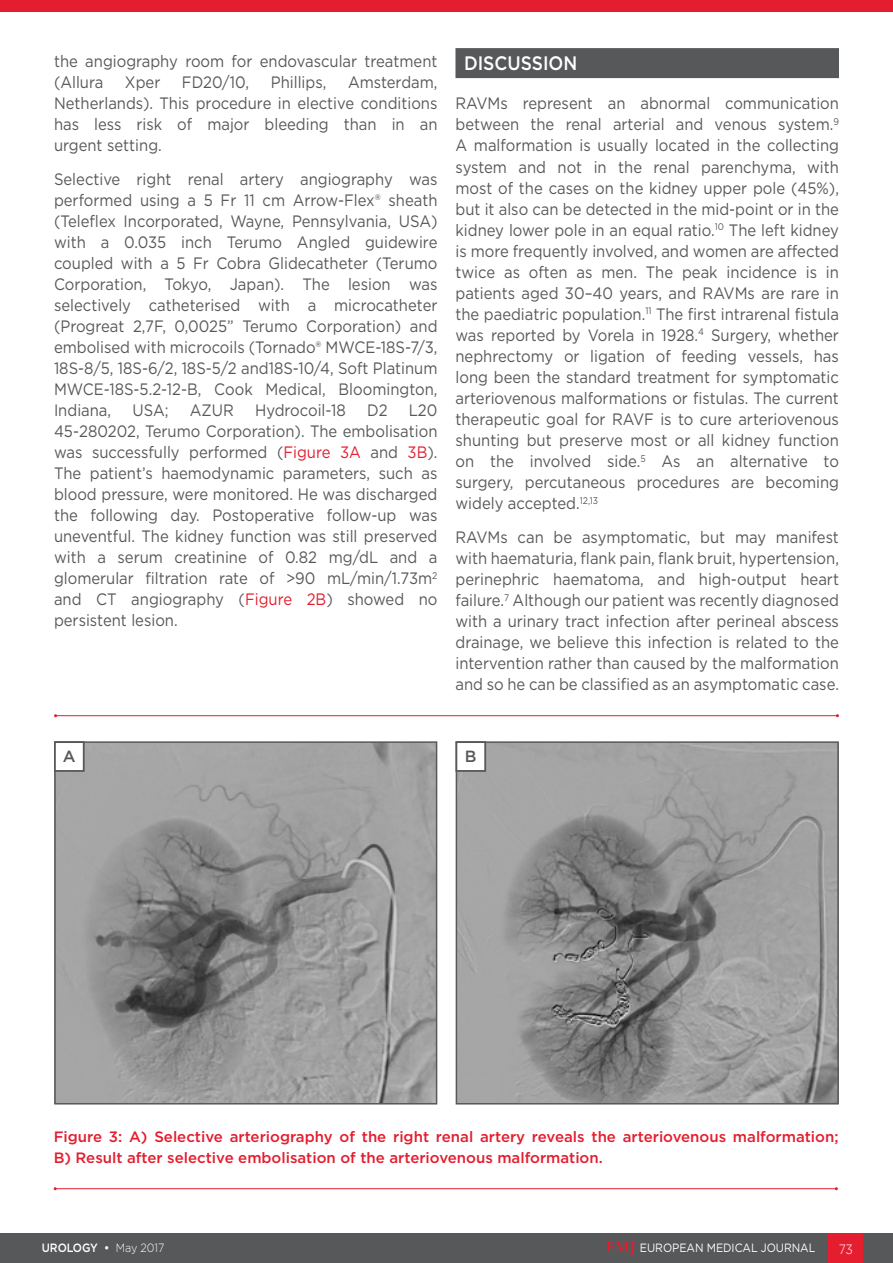
<style>
.page{position:relative;width:893px;height:1263px;background:#fff}
.page>*{position:absolute;margin:0;border:0;box-sizing:border-box;transform-origin:0 0}
._8__Heading_1{font:500 19.5px "Gotham";color:#fff;scale:.9 1}
._11__Main_text{font:16.5px/21px "Gotham";color:#57585a;text-align:justify;scale:.9 1}
._13__Figure_Table_Fo{font:500 16.2px "Gotham";color:#57585a}
._12_b_Figure___Table{font:500 15px/21px "Gotham";color:#e41d2f}
.t1{font:300 13.5px "Gotham";color:#fff;scale:.9 1}
.t2{font:12px "Gotham";letter-spacing:-.005em;color:#fff;scale:.9 1}
.t3{font:500 12px "Gotham";letter-spacing:-.005em;color:#fff;scale:.9 1}
.s1{color:#e41d2f}
.s2{font-weight:300}
.s3{font-family:"Palatino Linotype";font-weight:700;font-size:15px;color:#e41d2f}
</style>
<div class="page">
<div style="left:0;top:1233px;width:893px;height:30px;background:#57585a"></div>
<div style="left:829px;top:1233px;width:34px;height:30px;background:#e41d2f"></div>
<hr style="left:56px;top:715px;width:781px;height:1px;background:#e41d2f">
<hr style="left:55px;top:1188px;width:781px;height:1px;background:#e41d2f">
<img style="left:57px;top:744px;width:377px;height:357px">
<div style="left:54px;top:741px;width:383px;height:363px;border:2px solid #57585a"></div>
<img style="left:459px;top:744px;width:377px;height:357px">
<div style="left:456px;top:741px;width:383px;height:363px;border:2px solid #57585a"></div>
<div style="left:55px;top:742px;width:29px;height:29px;background:#fff"></div>
<div style="left:54px;top:741px;width:31px;height:31px;border:2px solid #57585a"></div>
<div style="left:456px;top:742px;width:29px;height:29px;background:#fff"></div>
<div style="left:455px;top:741px;width:31px;height:31px;border:2px solid #57585a"></div>
<div style="left:455px;top:48px;width:384px;height:30px;background:#57585a"></div>
<div style="left:0;top:0;width:893px;height:12px;background:#e41d2f"></div>
<p class="_11__Main_text" style="left:54px;top:51px;width:428px">the angiography room for endovascular treatment (Allura</p>
<p class="_11__Main_text" style="left:125px;top:72px;width:41px">Xper</p>
<p class="_11__Main_text" style="left:182px;top:72px;width:76px">FD20/10,</p>
<p class="_11__Main_text" style="left:271px;top:72px;width:63px">Phillips,</p>
<p class="_11__Main_text" style="left:54px;top:72px;width:428px;text-indent:294px">Amsterdam, Netherlands). This procedure in elective conditions has less risk of major bleeding than in an urgent setting.</p>
<p class="_11__Main_text" style="left:54px;top:168px;width:428px">Selective right renal artery angiography was performed using a 5 Fr 11 cm Arrow-Flex® sheath (Teleflex Incorporated, Wayne, Pennsylvania, USA) with a 0.035 inch Terumo Angled guidewire coupled with a 5 Fr Cobra Glidecatheter (Terumo Corporation, Tokyo, Japan). The lesion was selectively catheterised with a microcatheter (Progreat 2,7F, 0,0025” Terumo Corporation) and embolised with microcoils (Tornado® MWCE-18S-7/3, 18S-8/5, 18S-6/2, 18S-5/2 and18S-10/4, Soft Platinum MWCE-18S-5.2-12-B, Cook Medical, Bloomington, Indiana,</p>
<p class="_11__Main_text" style="left:132px;top:399px;width:42px">USA;</p>
<p class="_11__Main_text" style="left:190px;top:399px;width:50px">AZUR</p>
<p class="_11__Main_text" style="left:255px;top:399px;width:102px">Hydrocoil-18</p>
<p class="_11__Main_text" style="left:367px;top:399px;width:24px">D2</p>
<p class="_11__Main_text" style="left:54px;top:399px;width:428px;text-indent:355px">L20<br>45-280202, Terumo Corporation). The embolisation was successfully performed (<span class="s1">Figure 3A</span> and <span class="s1">3B</span>).<br>The patient’s haemodynamic parameters, such as blood pressure, were monitored. He was discharged the following day. Postoperative follow-up was uneventful. The kidney function was still preserved with a serum creatinine of 0.82 mg/dL and a glomerular filtration rate of &gt;90 mL/min/1.73m<sup>2 </sup>and CT angiography (<span class="s1">Figure 2B</span>) showed no persistent lesion.</p>
<p class="_8__Heading_1" style="left:464px;top:50px;width:128px">DISCUSSION</p>
<p class="_11__Main_text" style="left:455px;top:93px;width:428px">RAVMs represent an abnormal communication between the renal arterial and venous system.<sup>9<br></sup>A malformation is usually located in the collecting system and not in the renal parenchyma, with most of the cases on the kidney upper pole (45%), but it also can be detected in the mid-point or in the kidney lower pole in an equal ratio.<sup>10</sup> The left kidney is more frequently involved, and women are affected twice as often as men. The peak incidence is in patients aged 30–40 years, and RAVMs are rare in the paediatric population.<sup>11</sup> The first intrarenal fistula was reported by Vorela in 1928.<sup>4</sup> Surgery, whether nephrectomy or ligation of feeding vessels, has long been the standard treatment for symptomatic arteriovenous malformations or fistulas. The current therapeutic goal for RAVF is to cure arteriovenous shunting but preserve most or all kidney function on the involved side.<sup>5</sup> As an alternative to surgery, percutaneous procedures are becoming widely accepted.<sup>12,13</sup></p>
<p class="_11__Main_text" style="left:455px;top:526px;width:428px">RAVMs can be asymptomatic, but may manifest with haematuria, flank pain, flank bruit, hypertension, perinephric haematoma, and high-output heart failure.<sup>7</sup> Although our patient was recently diagnosed with a urinary tract infection after perineal abscess drainage, we believe this infection is related to the intervention rather than caused by the malformation and so he can be classified as an asymptomatic case.</p>
<p class="_13__Figure_Table_Fo" style="left:63px;top:746px;width:14px">A</p>
<p class="_13__Figure_Table_Fo" style="left:465px;top:746px;width:13px">B</p>
<p class="_12_b_Figure___Table" style="left:54px;top:1126px;width:786px">Figure 3: A) Selective arteriography of the right renal artery reveals the arteriovenous malformation;<br>B) Result after selective embolisation of the arteriovenous malformation.</p>
<p class="t3" style="left:42px;top:1240px;width:138px">UROLOGY • <span class="s2">May 2017</span></p>
<p class="t2" style="left:606px;top:1240px;width:234px"><span class="s3">EMJ</span> EUROPEAN MEDICAL JOURNAL</p>
<p class="t1" style="left:839px;top:1240px;width:17px">73</p>
</div>
